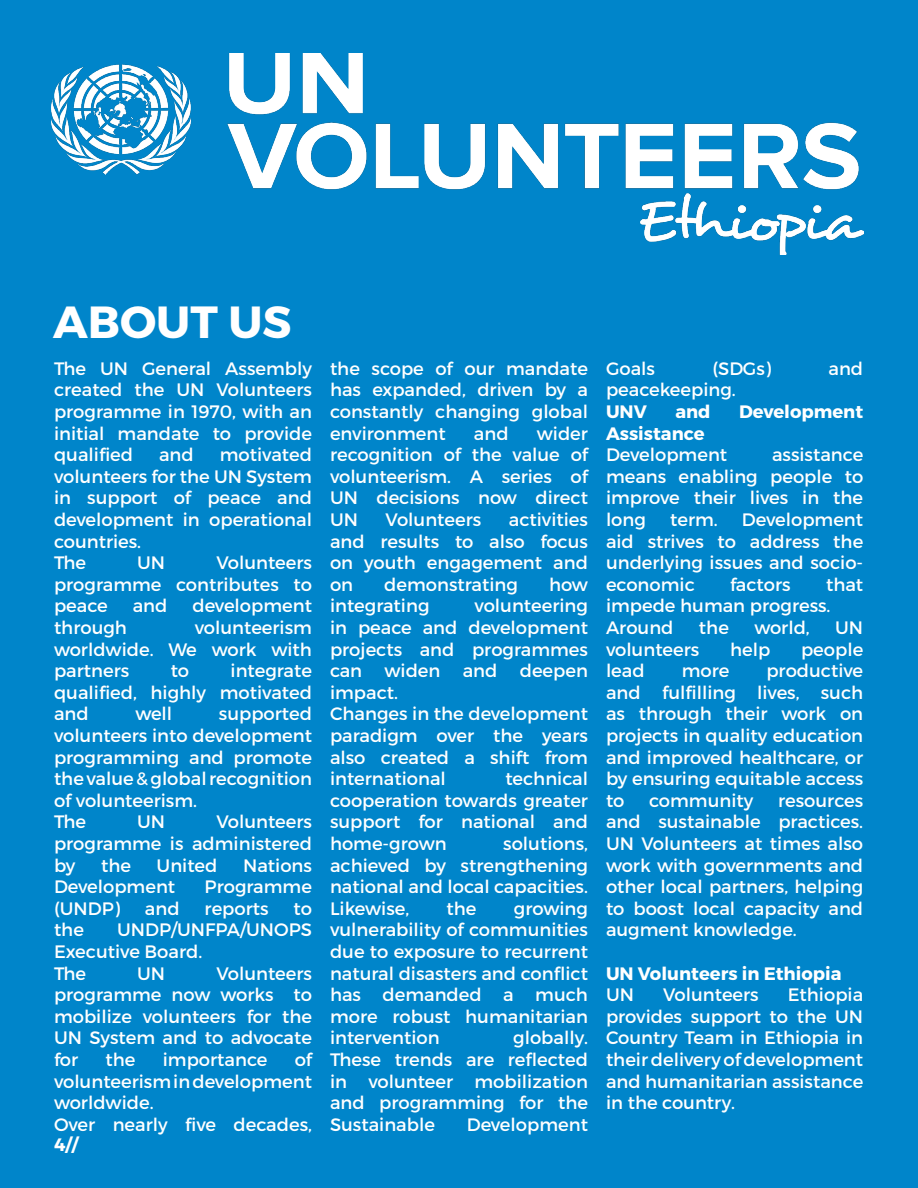
<style>
.page{position:relative;width:918px;height:1188px;background:#0085ca}
.page>*{position:absolute;margin:0;border:0;box-sizing:border-box;transform-origin:0 0}
.t1{font:700 45px "Montserrat";color:#fff}
.t2{font:18px/21.6px "Montserrat";color:#fff;text-align:justify}
.t3{font:700 18px "Montserrat";color:#fff}
</style>
<div class="page">
<img style="left:51px;top:53px;width:813px;height:201px">
<p class="t1" style="left:53px;top:295px;width:240px">ABOUT US</p>
<p class="t2" style="left:54px;top:357px;width:260px">The UN General Assembly created the UN Volunteers programme in 1970, with an initial mandate to provide qualified</p>
<p class="t2" style="left:54px;top:444px;width:260px;text-indent:166px">motivated volunteers for the UN System in support of peace and development in operational countries.</p>
<p class="t2" style="left:54px;top:552px;width:34px">The</p>
<p class="t2" style="left:137px;top:552px;width:30px">UN</p>
<p class="t2" style="left:159px;top:444px;width:36px">and</p>
<p class="t2" style="left:54px;top:552px;width:260px;text-indent:162px">Volunteers programme contributes to peace</p>
<p class="t2" style="left:133px;top:595px;width:36px">and</p>
<p class="t2" style="left:192px;top:595px;width:121px">development</p>
<p class="t2" style="left:54px;top:617px;width:260px;text-indent:141px">volunteerism worldwide. We work with partners</p>
<p class="t2" style="left:54px;top:617px;width:75px">through</p>
<p class="t2" style="left:54px;top:660px;width:260px;text-indent:177px">integrate qualified, highly motivated and</p>
<p class="t2" style="left:171px;top:660px;width:20px">to</p>
<p class="t2" style="left:54px;top:703px;width:260px;text-indent:165px">supported volunteers into development programming and promote the value &amp; global recognition of volunteerism.</p>
<p class="t2" style="left:54px;top:811px;width:34px">The</p>
<p class="t2" style="left:137px;top:811px;width:30px">UN</p>
<p class="t2" style="left:135px;top:703px;width:38px">well</p>
<p class="t2" style="left:54px;top:811px;width:260px;text-indent:162px">Volunteers programme is administered by</p>
<p class="t2" style="left:101px;top:854px;width:31px">the</p>
<p class="t2" style="left:157px;top:854px;width:62px">United</p>
<p class="t2" style="left:243px;top:854px;width:70px">Nations</p>
<p class="t2" style="left:54px;top:876px;width:123px">Development</p>
<p class="t2" style="left:205px;top:876px;width:109px">Programme</p>
<p class="t2" style="left:54px;top:897px;width:68px">(UNDP)</p>
<p class="t2" style="left:145px;top:897px;width:36px">and</p>
<p class="t2" style="left:205px;top:897px;width:66px">reports</p>
<p class="t2" style="left:294px;top:897px;width:20px">to</p>
<p class="t2" style="left:54px;top:919px;width:31px">the</p>
<p class="t2" style="left:54px;top:919px;width:260px;text-indent:63px">UNDP/UNFPA/UNOPS<br>Executive Board.</p>
<p class="t2" style="left:54px;top:962px;width:34px">The</p>
<p class="t2" style="left:137px;top:962px;width:30px">UN</p>
<p class="t2" style="left:54px;top:962px;width:260px;text-indent:162px">Volunteers programme now works to mobilize volunteers for the UN System and to advocate for</p>
<p class="t2" style="left:106px;top:1049px;width:31px">the</p>
<p class="t2" style="left:163px;top:1049px;width:106px">importance</p>
<p class="t2" style="left:54px;top:1049px;width:260px;text-indent:241px">of volunteerism in development worldwide.</p>
<p class="t2" style="left:54px;top:1113px;width:259px">Over nearly five decades,</p>
<p class="t3" style="left:54px;top:1134px;width:26px">4//</p>
<p class="t2" style="left:330px;top:357px;width:260px">the scope of our mandate has expanded, driven by a constantly changing global environment</p>
<p class="t2" style="left:330px;top:422px;width:260px;text-indent:207px">wider recognition of the value of volunteerism. A series of UN decisions now direct UN</p>
<p class="t2" style="left:474px;top:422px;width:36px">and</p>
<p class="t2" style="left:330px;top:509px;width:260px;text-indent:179px">activities and results to also focus on youth engagement and on</p>
<p class="t2" style="left:386px;top:509px;width:97px">Volunteers</p>
<p class="t2" style="left:384px;top:573px;width:135px">demonstrating</p>
<p class="t2" style="left:549px;top:573px;width:41px">how</p>
<p class="t2" style="left:330px;top:595px;width:101px">integrating</p>
<p class="t2" style="left:330px;top:595px;width:260px;text-indent:145px">volunteering in peace and development projects and programmes can widen and deepen impact.</p>
<p class="t2" style="left:330px;top:703px;width:259px">Changes in the development paradigm over the years also created a shift from international</p>
<p class="t2" style="left:330px;top:768px;width:260px;text-indent:175px">technical cooperation towards greater support for national and home-grown</p>
<p class="t2" style="left:330px;top:833px;width:259px;text-indent:173px">solutions, achieved by strengthening national and local capacities.<br>Likewise,</p>
<p class="t2" style="left:330px;top:897px;width:260px;text-indent:184px">growing vulnerability of communities due to exposure to recurrent natural disasters and conflict has demanded a much more robust humanitarian intervention</p>
<p class="t2" style="left:447px;top:897px;width:31px">the</p>
<p class="t2" style="left:330px;top:1027px;width:260px;text-indent:183px">globally.<br>These trends are reflected in volunteer mobilization and programming for the Sustainable</p>
<p class="t2" style="left:467px;top:1113px;width:123px">Development</p>
<p class="t2" style="left:606px;top:357px;width:51px">Goals</p>
<p class="t2" style="left:713px;top:357px;width:60px">(SDGs)</p>
<p class="t2" style="left:828px;top:357px;width:36px">and</p>
<p class="t2" style="left:606px;top:379px;width:131px">peacekeeping.</p>
<p class="t3" style="left:606px;top:400px;width:42px">UNV</p>
<p class="t3" style="left:675px;top:400px;width:37px">and</p>
<p class="t3" style="left:739px;top:400px;width:126px">Development</p>
<p class="t3" style="left:606px;top:422px;width:100px">Assistance</p>
<p class="t2" style="left:606px;top:444px;width:123px">Development</p>
<p class="t2" style="left:606px;top:444px;width:259px;text-indent:166px">assistance means enabling people to improve their lives in the long</p>
<p class="t2" style="left:606px;top:509px;width:259px;text-indent:136px">Development aid strives to address the underlying issues and socio&shy;economic</p>
<p class="t2" style="left:670px;top:509px;width:49px">term.</p>
<p class="t2" style="left:730px;top:573px;width:62px">factors</p>
<p class="t2" style="left:606px;top:573px;width:259px;text-indent:220px">that impede human progress.</p>
<p class="t2" style="left:606px;top:617px;width:69px">Around</p>
<p class="t2" style="left:699px;top:617px;width:31px">the</p>
<p class="t2" style="left:754px;top:617px;width:57px">world,</p>
<p class="t2" style="left:835px;top:617px;width:30px">UN</p>
<p class="t2" style="left:606px;top:638px;width:95px">volunteers</p>
<p class="t2" style="left:730px;top:638px;width:42px">help</p>
<p class="t2" style="left:801px;top:638px;width:64px">people</p>
<p class="t2" style="left:606px;top:660px;width:40px">lead</p>
<p class="t2" style="left:682px;top:660px;width:49px">more</p>
<p class="t2" style="left:606px;top:660px;width:259px;text-indent:160px">productive and fulfilling lives, such as through their work on projects in quality education and improved healthcare, or by ensuring equitable access to</p>
<p class="t2" style="left:649px;top:789px;width:106px">community</p>
<p class="t2" style="left:606px;top:789px;width:259px;text-indent:172px">resources and sustainable practices.<br>UN Volunteers at times also work with governments and other local partners, helping to boost local capacity and augment knowledge.</p>
<p class="t3" style="left:606px;top:962px;width:237px">UN Volunteers in Ethiopia</p>
<p class="t2" style="left:606px;top:984px;width:30px">UN</p>
<p class="t2" style="left:663px;top:984px;width:97px">Volunteers</p>
<p class="t2" style="left:606px;top:984px;width:259px;text-indent:182px">Ethiopia provides support to the UN Country Team in Ethiopia in their delivery of development and humanitarian assistance in the country.</p>
</div>
